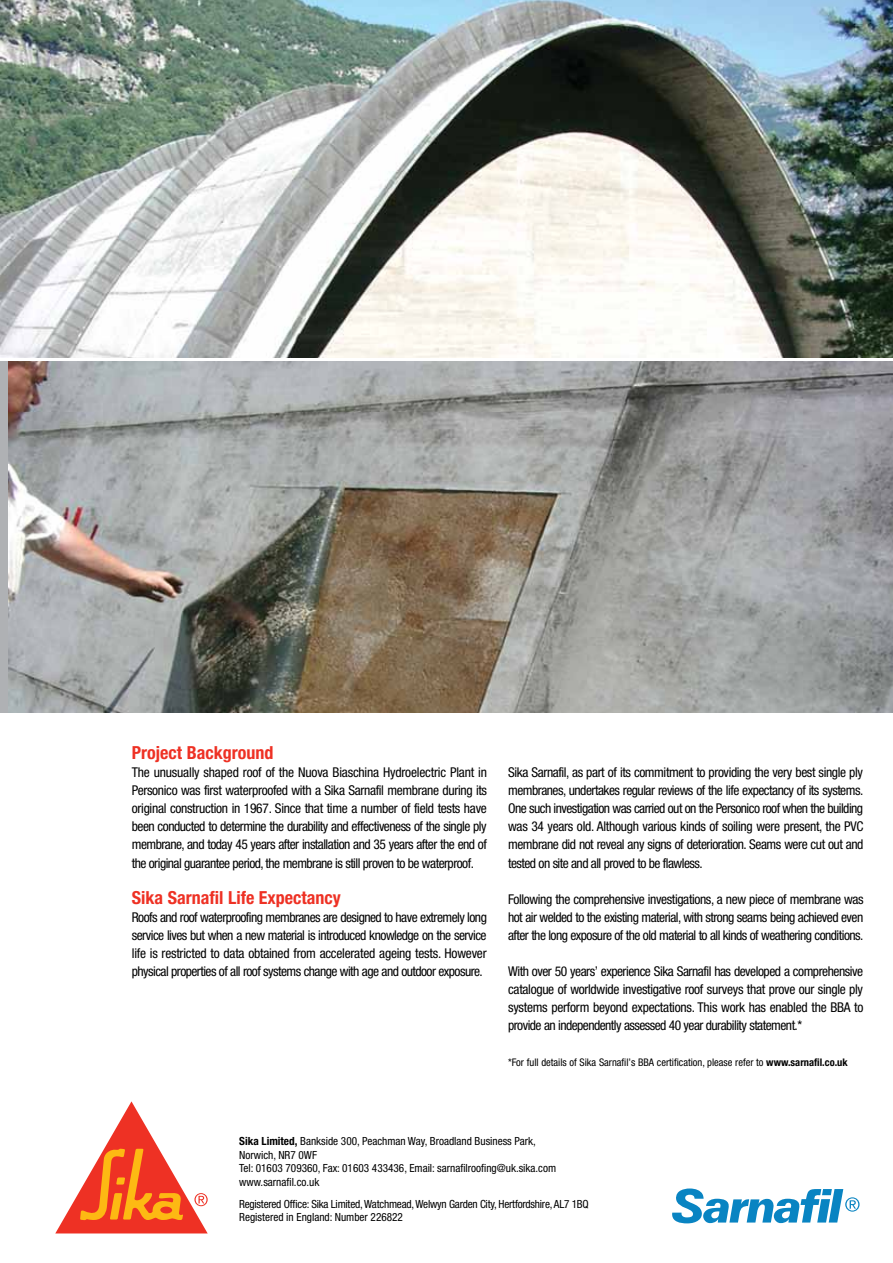
<style>
.page{position:relative;width:893px;height:1263px;background:#fff}
.page>*{position:absolute;margin:0;border:0;box-sizing:border-box;transform-origin:0 0}
.t1{font:700 condensed 18px "Helvetica Neue LT Pro";color:#ee3124}
.t2{font:condensed 13.5px/18.1px "Helvetica Neue LT Pro";letter-spacing:-.04em;color:#000;text-align:justify}
.t3{font:condensed 11.25px/13.5px "Helvetica Neue";color:#000}
.t4{font:condensed 11.25px/13.5px "Helvetica Neue";letter-spacing:-.02em;color:#000}
.t5{font:condensed 10.5px "Helvetica Neue LT Pro";color:#000}
.s1{font-weight:700}
</style>
<div class="page">
<img style="left:1px;top:0;width:892px;height:357px">
<img style="left:9px;top:361px;width:884px;height:352px">
<img style="left:0;top:0;width:1px;height:714px">
<svg style="left:55px;top:1101px;width:153px;height:132px"></svg>
<svg style="left:672px;top:1188px;width:187px;height:35px"></svg>
<h1 class="t1" style="left:132px;top:742px;width:143px">Project Background</h1>
<p class="t2" style="left:132px;top:763px;width:357px">The unusually shaped roof of the Nuova Biaschina Hydroelectric Plant in Personico was first waterproofed with a Sika Sarnafil membrane during its original construction in 1967. Since that time a number of field tests have been conducted to determine the durability and effectiveness of the single ply membrane, and today 45 years after installation and 35 years after the end of the original guarantee period, the membrane is still proven to be waterproof.</p>
<h1 class="t1" style="left:132px;top:886px;width:210px">Sika Sarnafil Life Expectancy</h1>
<p class="t2" style="left:132px;top:908px;width:357px">Roofs and roof waterproofing membranes are designed to have extremely long service lives but when a new material is introduced knowledge on the service life is restricted to data obtained from accelerated ageing tests. However physical properties of all roof systems change with age and outdoor exposure.</p>
<p class="t2" style="left:508px;top:763px;width:357px">Sika Sarnafil, as part of its commitment to providing the very best single ply membranes, undertakes regular reviews of the life expectancy of its systems.<br>One such investigation was carried out on the Personico roof when the building was 34 years old. Although various kinds of soiling were present, the PVC membrane did not reveal any signs of deterioration. Seams were cut out and tested on site and all proved to be flawless.</p>
<p class="t2" style="left:508px;top:890px;width:357px">Following the comprehensive investigations, a new piece of membrane was hot air welded to the existing material, with strong seams being achieved even after the long exposure of the old material to all kinds of weathering conditions.</p>
<p class="t2" style="left:508px;top:962px;width:357px">With over 50 years’ experience Sika Sarnafil has developed a comprehensive catalogue of worldwide investigative roof surveys that prove our single ply systems perform beyond expectations. This work has enabled the BBA to provide an independently assessed 40 year durability statement.*</p>
<p class="t5" style="left:508px;top:1056px;width:341px">*For full details of Sika Sarnafil’s BBA certification, please refer to <span class="s1">www.sarnafil.co.uk</span></p>
<p class="t3" style="left:239px;top:1134px;width:318px"><span class="s1">Sika Limited,</span> Bankside 300, Peachman Way, Broadland Business Park, Norwich, NR7 0WF<br>Tel: 01603 709360, Fax: 01603 433436, Email: sarnafilroofing@uk.sika.com www.sarnafil.co.uk</p>
<p class="t4" style="left:239px;top:1197px;width:351px">Registered Office: Sika Limited, Watchmead, Welwyn Garden City, Hertfordshire, AL7 1BQ<br>Registered in England: Number 226822</p>
</div>
